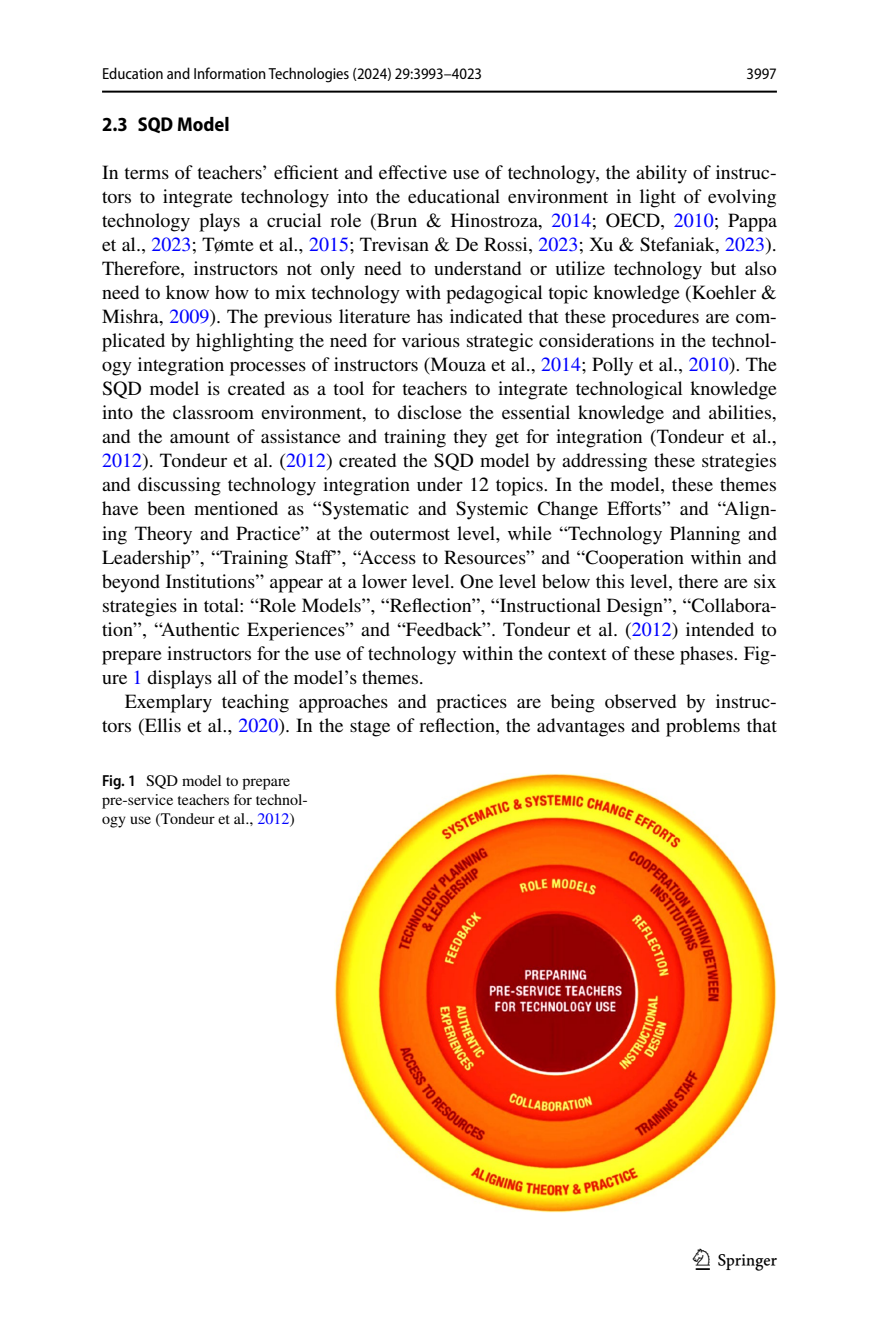
<style>
.page{position:relative;width:879px;height:1333px;background:#fff}
.page>*{position:absolute;margin:0;border:0;box-sizing:border-box;transform-origin:0 0}
.t1{font:30px "Springnew Regular 3";color:#000}
.t2{font:20px/24px "STIX";color:#000;text-align:justify}
.t3{font:700 semi-condensed 20px "Myriad Pro";color:#000}
.t4{font:16px/19px "STIX";color:#000}
.t5{font:semi-condensed 16px "Myriad Pro";color:#000}
.s1{color:#00f}
.s2{font-family:"Myriad Pro";font-weight:600;font-stretch:semi-condensed}
</style>
<div class="page">
<hr style="left:102px;top:91px;width:675px;height:2px;background:#000">
<img style="left:334px;top:773px;width:443px;height:439px">
<p class="t5" style="left:102px;top:65px;width:382px">Education and Information Technologies (2024) 29:3993–4023</p>
<p class="t3" style="left:102px;top:113px;width:129px">2.3 SQD Model</p>
<p class="t2" style="left:102px;top:162px;width:676px">In terms of teachers’ efficient and effective use of technology, the ability of instruc&shy;tors to integrate technology into the educational environment in light of evolving technology plays a crucial role (Brun &amp; Hinostroza, <span class="s1">2014</span>; OECD, <span class="s1">2010</span>; Pappa et al., <span class="s1">2023</span>; Tømte et al., <span class="s1">2015</span>; Trevisan &amp; De Rossi, <span class="s1">2023</span>; Xu &amp; Stefaniak, <span class="s1">2023</span>).<br>Therefore, instructors not only need to understand or utilize technology but also need to know how to mix technology with pedagogical topic knowledge (Koehler &amp; Mishra, <span class="s1">2009</span>). The previous literature has indicated that these procedures are com&shy;plicated by highlighting the need for various strategic considerations in the technol&shy;ogy integration processes of instructors (Mouza et al., <span class="s1">2014</span>; Polly et al., <span class="s1">2010</span>). The SQD model is created as a tool for teachers to integrate technological knowledge into the classroom environment, to disclose the essential knowledge and abilities, and the amount of assistance and training they get for integration (Tondeur et al., <span class="s1">2012</span>). Tondeur et al. (<span class="s1">2012</span>) created the SQD model by addressing these strategies and discussing technology integration under 12 topics. In the model, these themes have been mentioned as “Systematic and Systemic Change Efforts” and “Align&shy;ing Theory and Practice” at the outermost level, while “Technology Planning and Leadership”, “Training Staff”, “Access to Resources” and “Cooperation within and beyond Institutions” appear at a lower level. One level below this level, there are six strategies in total: “Role Models”, “Reflection”, “Instructional Design”, “Collabora&shy;tion”, “Authentic Experiences” and “Feedback”. Tondeur et al. (<span class="s1">2012</span>) intended to prepare instructors for the use of technology within the context of these phases. Fig&shy;ure <span class="s1">1</span> displays all of the model’s themes.</p>
<p class="t2" style="left:102px;top:690px;width:676px;text-align:right">Exemplary teaching approaches and practices are being observed by instruc&shy;tors (Ellis et al., <span class="s1">2020</span>). In the stage of reflection, the advantages and problems that</p>
<p class="t4" style="left:102px;top:771px;width:207px"><span class="s2">Fig. 1</span> SQD model to prepare pre-service teachers for technol&shy;ogy use (Tondeur et al., <span class="s1">2012</span>)</p>
<p class="t5" style="left:746px;top:65px;width:32px">3997</p>
<h1 class="t1" style="left:696px;top:1248px;width:83px">1 3</h1>
</div>
